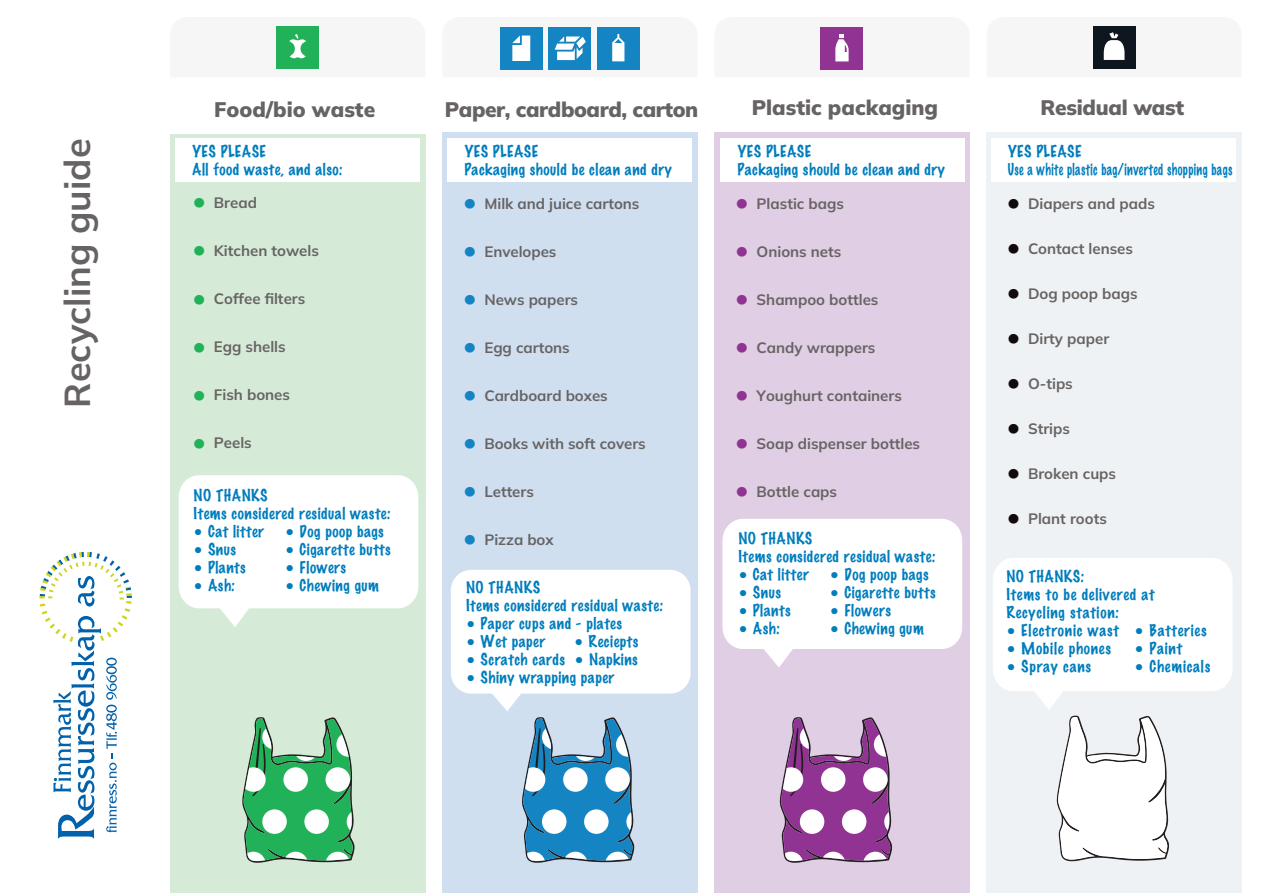
<style>
.page{position:relative;width:1263px;height:893px;background:#fff}
.page>*{position:absolute;margin:0;border:0;box-sizing:border-box;transform-origin:0 0}
.t1{font:700 36px "Mulish";color:#676363}
.t2{font:700 27px/48px "Mulish";color:#1584c2;text-align:justify}
.t3{font:700 27px/45px "Mulish";color:#110a0c;text-align:justify}
.t4{font:700 27px/48px "Mulish";color:#903393;text-align:justify}
.t5{font:700 27px/48px "Mulish";color:#21b259;text-align:justify}
.t6{font:900 21px "Mulish";letter-spacing:-.015em;color:#676363}
.t7{font:100 15px/18px "Marker Felt";letter-spacing:.035em;color:#007dbd}
.t8{font:700 15px "Mulish";color:#676363}
</style>
<div class="page">
<div style="left:170px;top:134px;width:255px;height:759px;background:#d5ead7"></div>
<div style="left:442px;top:133px;width:255px;height:760px;background:#d0dff0"></div>
<svg style="left:276px;top:26px;width:43px;height:43px;background:#37b969"></svg>
<div style="left:714px;top:133px;width:255px;height:760px;background:#dfcee4"></div>
<svg style="left:820px;top:27px;width:43px;height:43px;background:#a050a2"></svg>
<div style="left:986px;top:133px;width:256px;height:760px;background:#eef2f4"></div>
<svg style="left:451px;top:570px;width:239px;height:141px;background:#f9fafd"></svg>
<svg style="left:722px;top:519px;width:240px;height:148px;background:#faf8fb"></svg>
<svg style="left:993px;top:558px;width:239px;height:152px;background:#fcfdfd"></svg>
<svg style="left:500px;top:27px;width:140px;height:43px"></svg>
<div style="left:176px;top:139px;width:244px;height:43px;background:#fff"></div>
<div style="left:447px;top:139px;width:245px;height:43px;background:#fff"></div>
<div style="left:720px;top:139px;width:244px;height:43px;background:#fff"></div>
<div style="left:991px;top:139px;width:244px;height:43px;background:#fff"></div>
<svg style="left:1093px;top:26px;width:43px;height:43px"></svg>
<svg style="left:1056px;top:716px;width:113px;height:145px"></svg>
<svg style="left:179px;top:475px;width:239px;height:152px;background:#f9fcf9"></svg>
<svg style="left:39px;top:552px;width:93px;height:287px"></svg>
<svg style="left:522px;top:717px;width:113px;height:146px"></svg>
<svg style="left:242px;top:717px;width:113px;height:146px"></svg>
<svg style="left:779px;top:717px;width:113px;height:146px"></svg>
<h1 class="t1" style="left:53px;top:407px;width:270px;rotate:-90deg">Recycling guide</h1>
<h3 class="t6" style="left:214px;top:95px;width:163px">Food/bio waste</h3>
<h3 class="t6" style="left:445px;top:95px;width:255px">Paper, cardboard, carton</h3>
<h3 class="t6" style="left:752px;top:93px;width:188px">Plastic packaging</h3>
<h3 class="t6" style="left:1040px;top:93px;width:145px">Residual wast</h3>
<p class="t7" style="left:192px;top:142px;width:152px">YES PLEASE<br>All food waste, and also:</p>
<p class="t7" style="left:464px;top:142px;width:209px">YES PLEASE<br>Packaging should be clean and dry</p>
<p class="t7" style="left:737px;top:142px;width:209px">YES PLEASE<br>Packaging should be clean and dry</p>
<p class="t7" style="left:1008px;top:142px;width:226px">YES PLEASE<br>Use a white plastic bag/inverted shopping bags</p>
<p class="t8" style="left:214px;top:193px;width:45px">Bread</p>
<p class="t8" style="left:214px;top:241px;width:107px">Kitchen towels</p>
<p class="t8" style="left:214px;top:289px;width:93px">Coffee filters</p>
<p class="t8" style="left:214px;top:337px;width:73px">Egg shells</p>
<p class="t8" style="left:214px;top:385px;width:78px">Fish bones</p>
<p class="t8" style="left:214px;top:433px;width:39px">Peels</p>
<h2 class="t2" style="left:463px;top:176px;width:16px">• • • • • • • •</h2>
<p class="t8" style="left:484px;top:193px;width:156px">Milk and juice cartons</p>
<h2 class="t4" style="left:735px;top:176px;width:16px">• • • • • • •</h2>
<p class="t8" style="left:757px;top:193px;width:89px">Plastic bags</p>
<h2 class="t3" style="left:1006px;top:178px;width:16px">• • • • • • • •</h2>
<p class="t8" style="left:1028px;top:193px;width:128px">Diapers and pads</p>
<h2 class="t5" style="left:192px;top:176px;width:16px">• • • • • •</h2>
<p class="t8" style="left:1028px;top:238px;width:106px">Contact lenses</p>
<p class="t8" style="left:1028px;top:283px;width:111px">Dog poop bags</p>
<p class="t8" style="left:1028px;top:328px;width:83px">Dirty paper</p>
<p class="t8" style="left:1028px;top:373px;width:46px">O-tips</p>
<p class="t8" style="left:1028px;top:418px;width:43px">Strips</p>
<p class="t8" style="left:1028px;top:463px;width:90px">Broken cups</p>
<p class="t8" style="left:1028px;top:508px;width:80px">Plant roots</p>
<p class="t8" style="left:484px;top:241px;width:73px">Envelopes</p>
<p class="t8" style="left:484px;top:289px;width:95px">News papers</p>
<p class="t8" style="left:484px;top:337px;width:87px">Egg cartons</p>
<p class="t8" style="left:484px;top:385px;width:125px">Cardboard boxes</p>
<p class="t8" style="left:484px;top:433px;width:163px">Books with soft covers</p>
<p class="t8" style="left:484px;top:481px;width:51px">Letters</p>
<p class="t8" style="left:484px;top:529px;width:71px">Pizza box</p>
<p class="t8" style="left:757px;top:241px;width:86px">Onions nets</p>
<p class="t8" style="left:757px;top:289px;width:123px">Shampoo bottles</p>
<p class="t8" style="left:757px;top:337px;width:120px">Candy wrappers</p>
<p class="t8" style="left:757px;top:385px;width:147px">Youghurt containers</p>
<p class="t8" style="left:757px;top:433px;width:165px">Soap dispenser bottles</p>
<p class="t8" style="left:757px;top:481px;width:82px">Bottle caps</p>
<p class="t7" style="left:194px;top:486px;width:199px">NO THANKS<br>Items considered residual waste:</p>
<p class="t7" style="left:194px;top:522px;width:72px">• Cat litter</p>
<p class="t7" style="left:285px;top:522px;width:100px">• Dog poop bags</p>
<p class="t7" style="left:194px;top:540px;width:44px">• Snus</p>
<p class="t7" style="left:285px;top:540px;width:107px">• Cigarette butts</p>
<p class="t7" style="left:194px;top:558px;width:54px">• Plants</p>
<p class="t7" style="left:285px;top:558px;width:62px">• Flowers</p>
<p class="t7" style="left:194px;top:576px;width:43px">• Ash:</p>
<p class="t7" style="left:285px;top:576px;width:95px">• Chewing gum</p>
<p class="t7" style="left:738px;top:529px;width:199px">NO THANKS<br>Items considered residual waste:</p>
<p class="t7" style="left:738px;top:565px;width:72px">• Cat litter</p>
<p class="t7" style="left:830px;top:565px;width:100px">• Dog poop bags</p>
<p class="t7" style="left:738px;top:583px;width:44px">• Snus</p>
<p class="t7" style="left:830px;top:583px;width:107px">• Cigarette butts</p>
<p class="t7" style="left:738px;top:601px;width:54px">• Plants</p>
<p class="t7" style="left:830px;top:601px;width:62px">• Flowers</p>
<p class="t7" style="left:738px;top:619px;width:43px">• Ash:</p>
<p class="t7" style="left:830px;top:619px;width:95px">• Chewing gum</p>
<p class="t7" style="left:1006px;top:567px;width:150px">NO THANKS:<br>Items to be delivered at<br>Recycling station:</p>
<p class="t7" style="left:1006px;top:621px;width:202px">• Electronic wast • Batteries</p>
<p class="t7" style="left:1006px;top:639px;width:106px">• Mobile phones</p>
<p class="t7" style="left:1134px;top:639px;width:49px">• Paint</p>
<p class="t7" style="left:1006px;top:657px;width:86px">• Spray cans</p>
<p class="t7" style="left:1134px;top:657px;width:77px">• Chemicals</p>
<p class="t7" style="left:466px;top:578px;width:199px">NO THANKS<br>Items considered residual waste:</p>
<p class="t7" style="left:466px;top:614px;width:157px">• Paper cups and - plates</p>
<p class="t7" style="left:466px;top:632px;width:81px">• Wet paper</p>
<p class="t7" style="left:574px;top:632px;width:66px">• Reciepts</p>
<p class="t7" style="left:466px;top:650px;width:173px">• Scratch cards • Napkins</p>
<p class="t7" style="left:466px;top:668px;width:150px">• Shiny wrapping paper</p>
</div>
